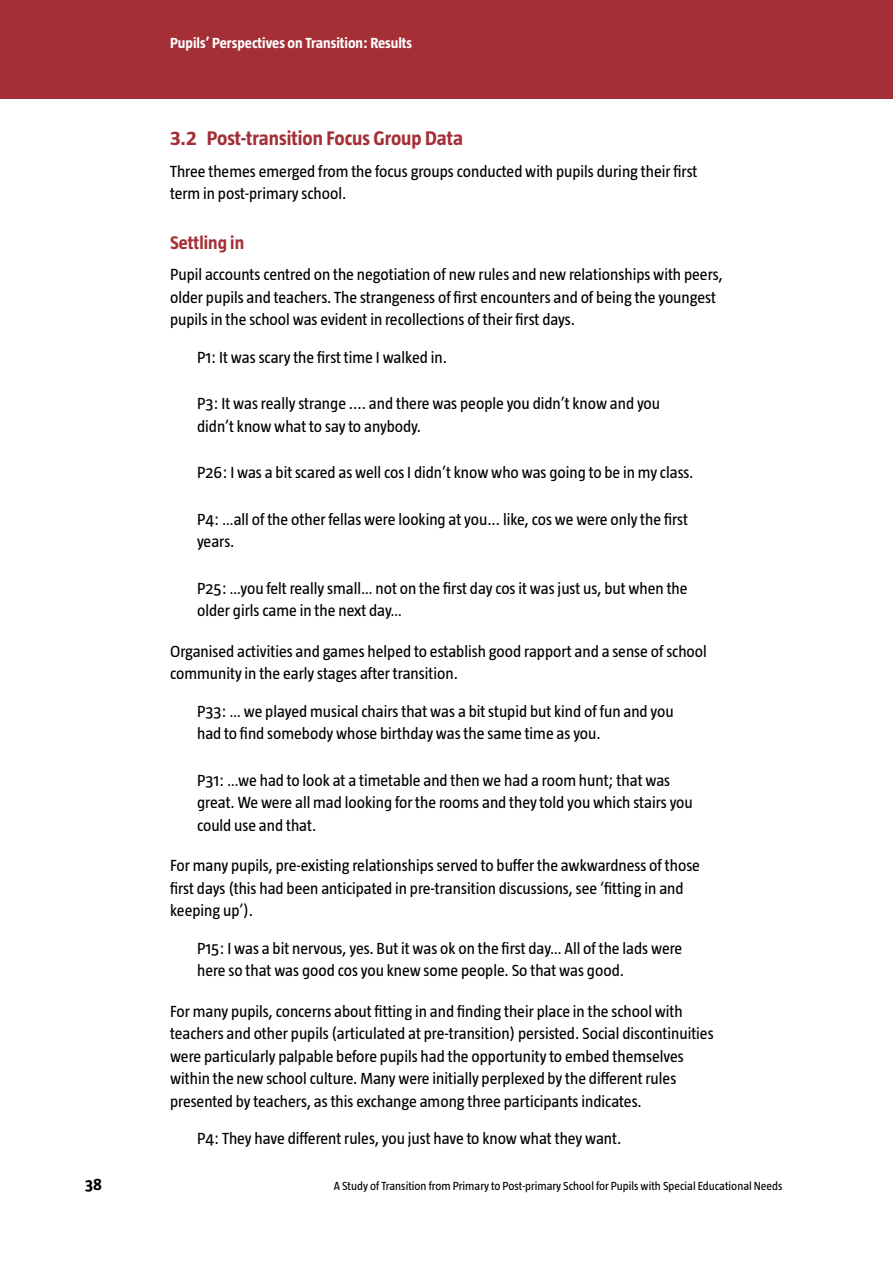
<style>
.page{position:relative;width:893px;height:1263px;background:#fff}
.page>*{position:absolute;margin:0;border:0;box-sizing:border-box;transform-origin:0 0}
.t1{font:700 20.25px "Taz";color:#a42f37}
.Heading_3_prelims{font:700 18.75px "Taz";color:#a42f37}
.Body_Text{font:16.5px/22.5px "Taz";color:#000}
.Block_Text{font:16.5px/22.5px "Taz";color:#000}
.t2{font:700 16.5px "Taz";color:#000}
.t3{font:700 15px "Taz";color:#fff}
.t4{font:12px "Taz";color:#000}
</style>
<div class="page">
<div style="left:0;top:0;width:893px;height:99px;background:#a42f37"></div>
<p class="t3" style="left:170px;top:35px;width:244px">Pupils’ Perspectives on Transition: Results</p>
<p class="t1" style="left:170px;top:127px;width:294px">3.2 Post-transition Focus Group Data</p>
<p class="Body_Text" style="left:170px;top:160px;width:529px">Three themes emerged from the focus groups conducted with pupils during their first term in post-primary school.</p>
<h3 class="Heading_3_prelims" style="left:170px;top:232px;width:76px">Settling in</h3>
<p class="Body_Text" style="left:170px;top:263px;width:554px">Pupil accounts centred on the negotiation of new rules and new relationships with peers, older pupils and teachers. The strangeness of first encounters and of being the youngest pupils in the school was evident in recollections of their first days.</p>
<p class="Block_Text" style="left:197px;top:346px;width:251px">P1: It was scary the first time I walked in.</p>
<p class="Block_Text" style="left:197px;top:392px;width:465px">P3: It was really strange .... and there was people you didn’t know and you didn’t know what to say to anybody.</p>
<p class="Block_Text" style="left:197px;top:461px;width:498px">P26: I was a bit scared as well cos I didn’t know who was going to be in my class.</p>
<p class="Block_Text" style="left:197px;top:508px;width:492px">P4: …all of the other fellas were looking at you... like, cos we were only the first years.</p>
<p class="Block_Text" style="left:197px;top:577px;width:492px">P25: …you felt really small… not on the first day cos it was just us, but when the older girls came in the next day…</p>
<p class="Body_Text" style="left:170px;top:640px;width:538px">Organised activities and games helped to establish good rapport and a sense of school community in the early stages after transition.</p>
<p class="Block_Text" style="left:197px;top:700px;width:478px">P33: … we played musical chairs that was a bit stupid but kind of fun and you had to find somebody whose birthday was the same time as you.</p>
<p class="Block_Text" style="left:197px;top:769px;width:497px">P31: …we had to look at a timetable and then we had a room hunt; that was great. We were all mad looking for the rooms and they told you which stairs you could use and that.</p>
<p class="Body_Text" style="left:170px;top:854px;width:531px">For many pupils, pre-existing relationships served to buffer the awkwardness of those first days (this had been anticipated in pre-transition discussions, see ‘fitting in and keeping up’).</p>
<p class="Block_Text" style="left:197px;top:937px;width:487px">P15: I was a bit nervous, yes. But it was ok on the first day… All of the lads were here so that was good cos you knew some people. So that was good.</p>
<p class="Body_Text" style="left:170px;top:1000px;width:545px">For many pupils, concerns about fitting in and finding their place in the school with teachers and other pupils (articulated at pre-transition) persisted. Social discontinuities were particularly palpable before pupils had the opportunity to embed themselves within the new school culture. Many were initially perplexed by the different rules presented by teachers, as this exchange among three participants indicates.</p>
<p class="Block_Text" style="left:197px;top:1127px;width:426px">P4: They have different rules, you just have to know what they want.</p>
<p class="t2" style="left:85px;top:1175px;width:18px">38</p>
<p class="t4" style="left:334px;top:1179px;width:450px">A Study of Transition from Primary to Post-primary School for Pupils with Special Educational Needs</p>
</div>
